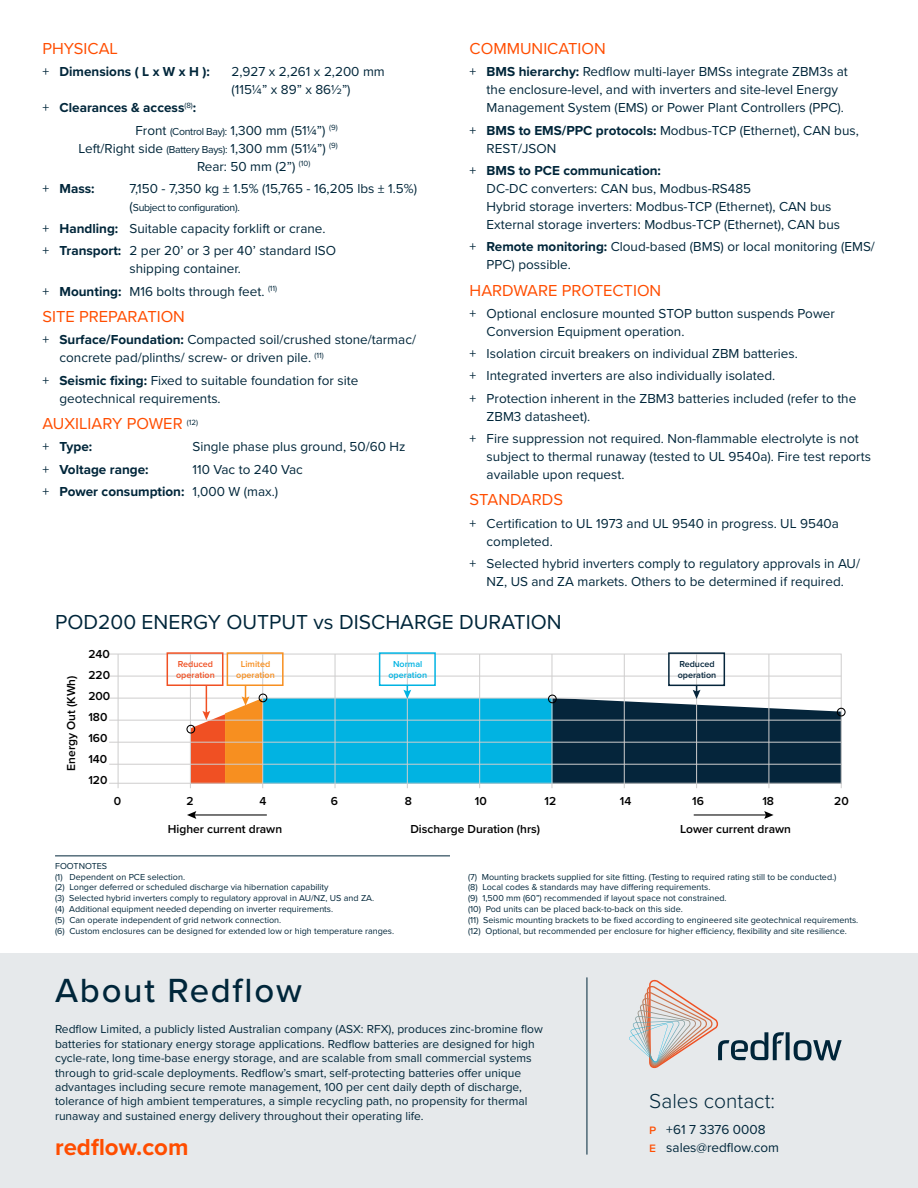
<style>
.page{position:relative;width:918px;height:1188px;background:#fff}
.page>*{position:absolute;margin:0;border:0;box-sizing:border-box;transform-origin:0 0}
.t1{font:500 34.65px "Proxima Nova";letter-spacing:.05em;color:#00263a}
.t2{font:700 24px "Proxima Nova";color:#ff4d00}
.t3{font:21px "Proxima Nova";color:#00263a}
.t4{font:300 21px "Proxima Nova";color:#00263a}
.t5{font:16.5px "Proxima Nova";color:#ff4d00}
.t6{font:13.5px/18px "Proxima Nova";color:#00263a}
.t7{font:700 13.5px "Proxima Nova";color:#00263a}
.t8{font:12px/14.4px "Proxima Nova";color:#00263a}
.t9{font:600 12px/21px "Proxima Nova";color:#000}
.t10{font:10.5px "Proxima Nova";letter-spacing:-.03em;color:#00263a}
.t11{font:9px/10.8px "Proxima Nova";color:#00263a}
.t12{font:600 9px/10.8px "Proxima Nova";color:#f78f20;text-align:center}
.t13{font:600 9px/10.8px "Proxima Nova";color:#05253b}
.t14{font:600 9px/10.8px "Proxima Nova";color:#f05023}
.t15{font:600 9px/10.8px "Proxima Nova";color:#01b3e2;text-align:center}
.s1{font-weight:400}
.s2{font-weight:700}
.s3{font-size:10.5px}
.s4{font-size:13.5px}
.s5{font-weight:500;color:#ff4d00}
</style>
<div class="page">
<div style="left:0;top:953px;width:918px;height:235px;background:#e6e9eb"></div>
<hr style="left:587px;top:977px;width:1px;height:178px;background:#00263a">
<svg style="left:629px;top:980px;width:213px;height:88px"></svg>
<hr style="left:55px;top:856px;width:395px;height:1px;background:#00263a">
<svg style="left:109px;top:654px;width:733px;height:134px"></svg>
<hr style="left:109px;top:676px;width:732px;height:1px;background:#cecdcd">
<hr style="left:109px;top:698px;width:732px;height:1px;background:#cecdcd">
<hr style="left:109px;top:720px;width:732px;height:1px;background:#cecdcd">
<hr style="left:109px;top:742px;width:732px;height:1px;background:#cecdcd">
<hr style="left:109px;top:764px;width:732px;height:1px;background:#cecdcd">
<hr style="left:109px;top:783px;width:732px;height:1px;background:#cecdcd">
<div style="left:379px;top:652px;width:57px;height:34px;border:2px solid #01b3e2"></div>
<svg style="left:403px;top:685px;width:8px;height:14px"></svg>
<div style="left:227px;top:652px;width:57px;height:34px;border:2px solid #f78f20"></div>
<div style="left:668px;top:652px;width:57px;height:34px;border:2px solid #05253b"></div>
<svg style="left:552px;top:685px;width:289px;height:99px"></svg>
<div style="left:167px;top:652px;width:56px;height:34px;border:2px solid #f05023"></div>
<svg style="left:191px;top:685px;width:72px;height:99px"></svg>
<div style="left:186px;top:725px;width:9px;height:9px;border:1px solid #000;border-radius:50%"></div>
<div style="left:259px;top:694px;width:8px;height:8px;border:1px solid #000;border-radius:50%"></div>
<div style="left:548px;top:695px;width:9px;height:8px;border:1px solid #000;border-radius:50%"></div>
<div style="left:837px;top:708px;width:9px;height:8px;border:1px solid #000;border-radius:50%"></div>
<hr style="left:193px;top:814px;width:74px;height:2px;background:#000">
<svg style="left:187px;top:811px;width:9px;height:8px"></svg>
<hr style="left:694px;top:814px;width:73px;height:2px;background:#000">
<svg style="left:764px;top:811px;width:10px;height:8px"></svg>
<p class="t5" style="left:43px;top:36px;width:77px">PHYSICAL</p>
<p class="t7" style="left:43px;top:62px;width:169px"><span class="s1">+</span> Dimensions ( L x W x H ):</p>
<p class="t6" style="left:232px;top:62px;width:155px">2,927 x 2,261 x 2,200 mm (115¼” x 89” x 86½”)</p>
<p class="t6" style="left:136px;top:96px;width:204px;line-height:22.2px;text-indent:-93px">+ <span class="s2">Clearances &amp; access</span><sup>(8)</sup><span class="s2">:<br></span>Front <span class="s3">(Control Bay):</span> 1,300 mm (51¼”) <sup>(9)</sup></p>
<p class="t6" style="left:197px;top:138px;width:142px;text-indent:-118px">Left/Right side <span class="s3">(Battery Bays):</span> 1,300 mm (51¼”) <sup>(9)<br></sup>Rear: 50 mm (2”) <sup>(10)</sup></p>
<p class="t7" style="left:43px;top:178px;width:54px"><span class="s1">+</span> Mass:</p>
<p class="t6" style="left:130px;top:179px;width:289px">7,150 - 7,350 kg ± 1.5% (15,765 - 16,205 lbs ± 1.5%)</p>
<p class="t10" style="left:130px;top:199px;width:112px"><span class="s4">(</span>Subject to configuration).</p>
<p class="t6" style="left:43px;top:217px;width:295px;line-height:22.2px">+ <span class="s2">Handling:</span> Suitable capacity forklift or crane.<br>+ <span class="s2">Transport:</span> 2 per 20’ or 3 per 40’ standard ISO</p>
<p class="t6" style="left:43px;top:257px;width:236px;line-height:22.2px;text-indent:87px">shipping container.<br>+ <span class="s2">Mounting:</span> M16 bolts through feet. <sup>(11)</sup></p>
<p class="t5" style="left:43px;top:304px;width:144px">SITE PREPARATION</p>
<p class="t6" style="left:60px;top:330px;width:358px;text-indent:-17px">+ <span class="s2">Surface/Foundation:</span> Compacted soil/crushed stone/tarmac/ concrete pad/plinths/ screw- or driven pile. <sup>(11)</sup></p>
<p class="t6" style="left:60px;top:370px;width:300px;text-indent:-17px">+ <span class="s2">Seismic fixing:</span> Fixed to suitable foundation for site geotechnical requirements.</p>
<p class="t5" style="left:43px;top:411px;width:157px">AUXILIARY POWER <sup>(12)</sup></p>
<p class="t7" style="left:43px;top:437px;width:51px"><span class="s1">+</span> Type:</p>
<p class="t6" style="left:193px;top:437px;width:215px">Single phase plus ground, 50/60 Hz</p>
<p class="t7" style="left:43px;top:459px;width:108px"><span class="s1">+</span> Voltage range:</p>
<p class="t6" style="left:43px;top:457px;width:262px;line-height:22.2px;text-indent:150px">110 Vac to 240 Vac + <span class="s2">Power consumption:</span> 1,000 W (max.)</p>
<p class="t5" style="left:470px;top:36px;width:138px">COMMUNICATION</p>
<p class="t6" style="left:487px;top:62px;width:363px;text-indent:-17px">+ <span class="s2">BMS hierarchy:</span> Redflow multi-layer BMSs integrate ZBM3s at the enclosure-level, and with inverters and site-level Energy<br>Management System (EMS) or Power Plant Controllers (PPC).</p>
<p class="t6" style="left:487px;top:120px;width:374px;text-indent:-17px">+ <span class="s2">BMS to EMS/PPC protocols:</span> Modbus-TCP (Ethernet), CAN bus,<br>REST/JSON</p>
<p class="t6" style="left:487px;top:161px;width:355px;text-indent:-17px">+ <span class="s2">BMS to PCE communication:<br></span>DC-DC converters: CAN bus, Modbus-RS485<br>Hybrid storage inverters: Modbus-TCP (Ethernet), CAN bus External storage inverters: Modbus-TCP (Ethernet), CAN bus</p>
<p class="t6" style="left:487px;top:237px;width:390px;text-indent:-17px">+ <span class="s2">Remote monitoring:</span> Cloud-based (BMS) or local monitoring (EMS/<br>PPC) possible.</p>
<p class="t5" style="left:470px;top:278px;width:193px">HARDWARE PROTECTION</p>
<p class="t6" style="left:487px;top:304px;width:350px;text-indent:-17px">+ Optional enclosure mounted STOP button suspends Power<br>Conversion Equipment operation.</p>
<p class="t6" style="left:470px;top:342px;width:388px;line-height:22.2px">+ Isolation circuit breakers on individual ZBM batteries.<br>+ Integrated inverters are also individually isolated.<br>+ Protection inherent in the ZBM3 batteries included (refer to the</p>
<p class="t6" style="left:470px;top:404px;width:391px;line-height:22.2px;text-indent:17px">ZBM3 datasheet).<br>+ Fire suppression not required. Non-flammable electrolyte is not</p>
<p class="t6" style="left:487px;top:447px;width:386px">subject to thermal runaway (tested to UL 9540a). Fire test reports available upon request.</p>
<p class="t5" style="left:470px;top:487px;width:95px">STANDARDS</p>
<p class="t6" style="left:487px;top:513px;width:354px;text-indent:-17px">+ Certification to UL 1973 and UL 9540 in progress. UL 9540a completed.</p>
<p class="t6" style="left:470px;top:554px;width:392px;text-align:center">+ Selected hybrid inverters comply to regulatory approvals in AU/<br>NZ, US and ZA markets. Others to be determined if required.</p>
<h3 class="t3" style="left:55px;top:606px;width:508px">POD200 ENERGY OUTPUT vs DISCHARGE DURATION</h3>
<p class="t9" style="left:60px;top:771px;width:97px;rotate:-90deg">Energy Out (KWh)</p>
<p class="t9" style="left:88px;top:643px;width:23px">240<br>220<br>200<br>180<br>160<br>140<br>120</p>
<p class="t14" style="left:176px;top:659px;width:40px">Reduced operation</p>
<p class="t12" style="left:236px;top:659px;width:40px">Limited operation</p>
<p class="t13" style="left:678px;top:659px;width:40px">Reduced operation</p>
<p class="t15" style="left:388px;top:659px;width:40px">Normal operation</p>
<p class="t9" style="left:114px;top:790px;width:9px">0</p>
<p class="t9" style="left:186px;top:790px;width:9px">2</p>
<p class="t9" style="left:260px;top:790px;width:8px">4</p>
<p class="t9" style="left:331px;top:790px;width:9px">6</p>
<p class="t9" style="left:405px;top:790px;width:9px">8</p>
<p class="t9" style="left:475px;top:790px;width:13px">10</p>
<p class="t9" style="left:545px;top:790px;width:13px">12</p>
<p class="t9" style="left:620px;top:790px;width:13px">14</p>
<p class="t9" style="left:692px;top:790px;width:13px">16</p>
<p class="t9" style="left:762px;top:790px;width:13px">18</p>
<p class="t9" style="left:834px;top:790px;width:16px">20</p>
<p class="t9" style="left:168px;top:818px;width:116px">Higher current drawn</p>
<p class="t9" style="left:410px;top:818px;width:131px">Discharge Duration (hrs)</p>
<p class="t9" style="left:680px;top:818px;width:112px">Lower current drawn</p>
<p class="t11" style="left:55px;top:860px;width:341px">FOOTNOTES<br>(1) Dependent on PCE selection.<br>(2) Longer deferred or scheduled discharge via hibernation capability<br>(3) Selected hybrid inverters comply to regulatory approval in AU/NZ, US and ZA.<br>(4) Additional equipment needed depending on inverter requirements.<br>(5) Can operate independent of grid network connection.<br>(6) Custom enclosures can be designed for extended low or high temperature ranges.</p>
<p class="t11" style="left:468px;top:871px;width:392px">(7) Mounting brackets supplied for site fitting. (Testing to required rating still to be conducted.)<br>(8) Local codes &amp; standards may have differing requirements.<br>(9) 1,500 mm (60”) recommended if layout space not constrained.<br>(10) Pod units can be placed back-to-back on this side.<br>(11) Seismic mounting brackets to be fixed according to engineered site geotechnical requirements. (12) Optional, but recommended per enclosure for higher efficiency, flexibility and site resilience.</p>
<h1 class="t1" style="left:55px;top:965px;width:248px">About Redflow</h1>
<p class="t8" style="left:55px;top:1022px;width:489px">Redflow Limited, a publicly listed Australian company (ASX: RFX), produces zinc-bromine flow batteries for stationary energy storage applications. Redflow batteries are designed for high cycle-rate, long time-base energy storage, and are scalable from small commercial systems through to grid-scale deployments. Redflow’s smart, self-protecting batteries offer unique advantages including secure remote management, 100 per cent daily depth of discharge, tolerance of high ambient temperatures, a simple recycling path, no propensity for thermal runaway and sustained energy delivery throughout their operating life.</p>
<h3 class="t4" style="left:649px;top:1085px;width:127px">Sales contact:</h3>
<p class="t6" style="left:649px;top:1120px;width:118px"><span class="s5">p</span> +61 7 3376 0008</p>
<h2 class="t2" style="left:55px;top:1129px;width:135px">redflow.com</h2>
<p class="t6" style="left:649px;top:1138px;width:131px"><span class="s5">e</span> sales@redflow.com</p>
</div>
